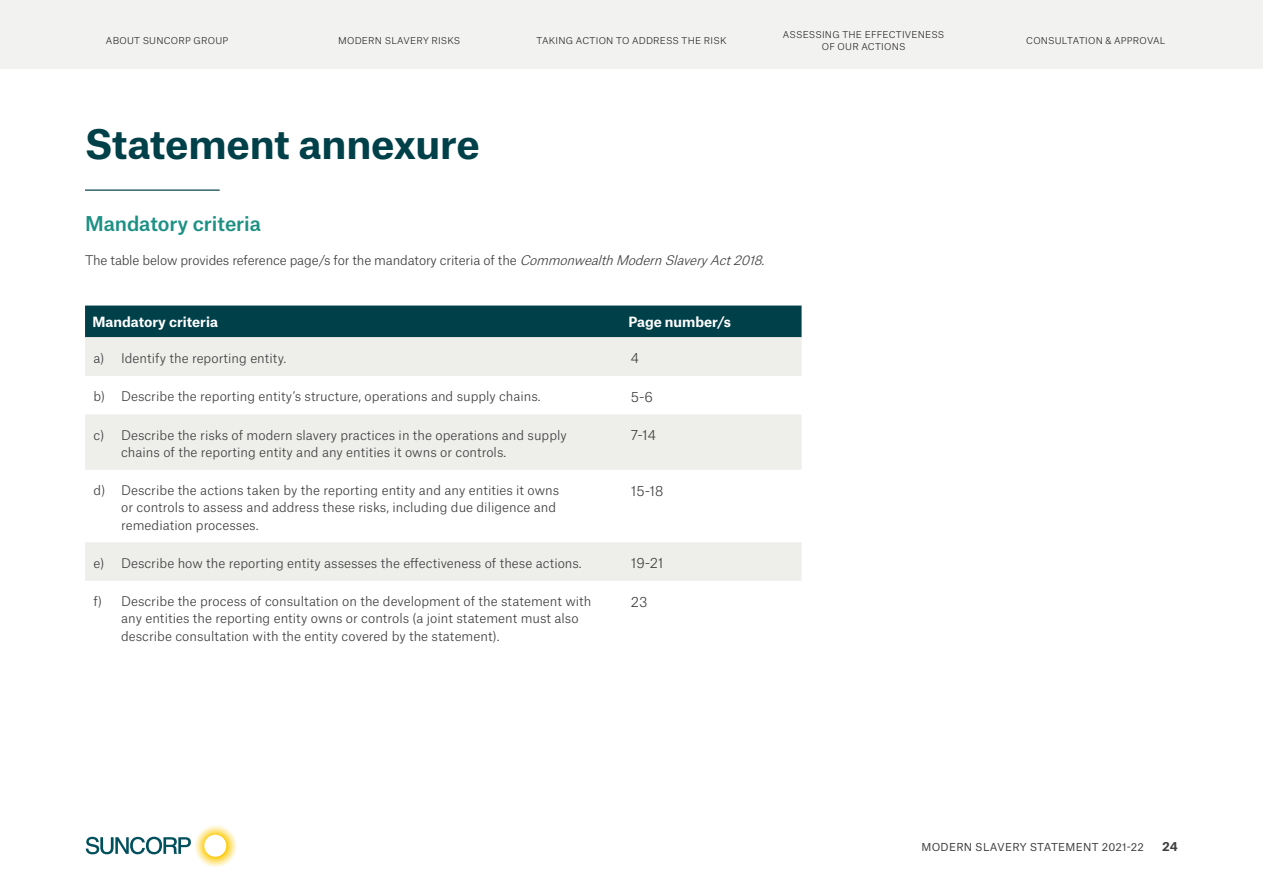
<style>
.page{position:relative;width:1263px;height:893px;background:#fff}
.page>*{position:absolute;margin:0;border:0;box-sizing:border-box;transform-origin:0 0}
.t1{font:700 39px "Atlas Grotesk";letter-spacing:-.005em;color:#004049}
.t2{font:500 19.5px "Atlas Grotesk";letter-spacing:-.005em;color:#1d9084}
.t3{font:700 13.5px "Atlas Grotesk";color:#fff}
.t4{font:300 13.5px "Atlas Grotesk";letter-spacing:-.01em;color:#3e3e3f}
.t5{font:300 12.75px/17.2px "Atlas Grotesk";color:#3e3e3f}
.t6{font:700 12px "Atlas Grotesk";color:#3e3e3f}
.t7{font:10.5px "Atlas Grotesk";letter-spacing:.02em;color:#3e3e3f}
.t8{font:300 9px/12px "Atlas Grotesk";letter-spacing:.025em;color:#231f20;text-align:center}
.s1{font-style:italic}
</style>
<div class="page">
<svg style="left:86px;top:825px;width:151px;height:42px"></svg>
<hr style="left:85px;top:190px;width:135px;height:1px;background:#004049">
<div style="left:85px;top:306px;width:716px;height:31px;background:#004049"></div>
<svg style="left:85px;top:337px;width:716px;height:244px;fill:#eeefeb"></svg>
<div style="left:0;top:0;width:1263px;height:68px;background:#f2f3f1"></div>
<p class="t8" style="left:106px;top:34px;width:124px">ABOUT SUNCORP GROUP</p>
<p class="t8" style="left:338px;top:34px;width:124px">MODERN SLAVERY RISKS</p>
<p class="t8" style="left:536px;top:34px;width:191px">TAKING ACTION TO ADDRESS THE RISK</p>
<p class="t8" style="left:783px;top:28px;width:163px">ASSESSING THE EFFECTIVENESS<br>OF OUR ACTIONS</p>
<p class="t8" style="left:1026px;top:34px;width:141px">CONSULTATION &amp; APPROVAL</p>
<h1 class="t1" style="left:85px;top:112px;width:396px">Statement annexure</h1>
<h2 class="t2" style="left:85px;top:208px;width:177px">Mandatory criteria</h2>
<p class="t5" style="left:85px;top:251px;width:683px">The table below provides reference page/s for the mandatory criteria of the <span class="s1">CommonwealthModernSlaveryAct2018</span>.</p>
<p class="t3" style="left:93px;top:311px;width:127px">Mandatory criteria</p>
<p class="t3" style="left:628px;top:311px;width:104px">Page number/s</p>
<p class="t5" style="left:94px;top:348px;width:194px">a) Identify the reporting entity.</p>
<p class="t4" style="left:631px;top:347px;width:10px">4</p>
<p class="t5" style="left:94px;top:386px;width:449px">b) Describe the reporting entity’s structure, operations and supply chains.</p>
<p class="t4" style="left:631px;top:386px;width:24px">5-6</p>
<p class="t5" style="left:121px;top:425px;width:447px;text-indent:-28px">c) Describe the risks of modern slavery practices in the operations and supply chains of the reporting entity and any entities it owns or controls.</p>
<p class="t4" style="left:631px;top:425px;width:27px">7-14</p>
<p class="t5" style="left:121px;top:480px;width:440px;text-indent:-28px">d) Describe the actions taken by the reporting entity and any entities it owns or controls to assess and address these risks, including due diligence and remediation processes.</p>
<p class="t4" style="left:631px;top:480px;width:34px">15-18</p>
<p class="t5" style="left:94px;top:553px;width:490px">e) Describe how the reporting entity assesses the effectiveness of these actions.</p>
<p class="t4" style="left:631px;top:552px;width:34px">19-21</p>
<p class="t5" style="left:121px;top:591px;width:472px;text-indent:-28px">f) Describe the process of consultation on the development of the statement with any entities the reporting entity owns or controls (a joint statement must also describe consultation with the entity covered by the statement).</p>
<p class="t4" style="left:631px;top:591px;width:18px">23</p>
<p class="t7" style="left:921px;top:838px;width:224px">MODERN SLAVERY STATEMENT 2021-22</p>
<p class="t6" style="left:1162px;top:837px;width:17px">24</p>
</div>
